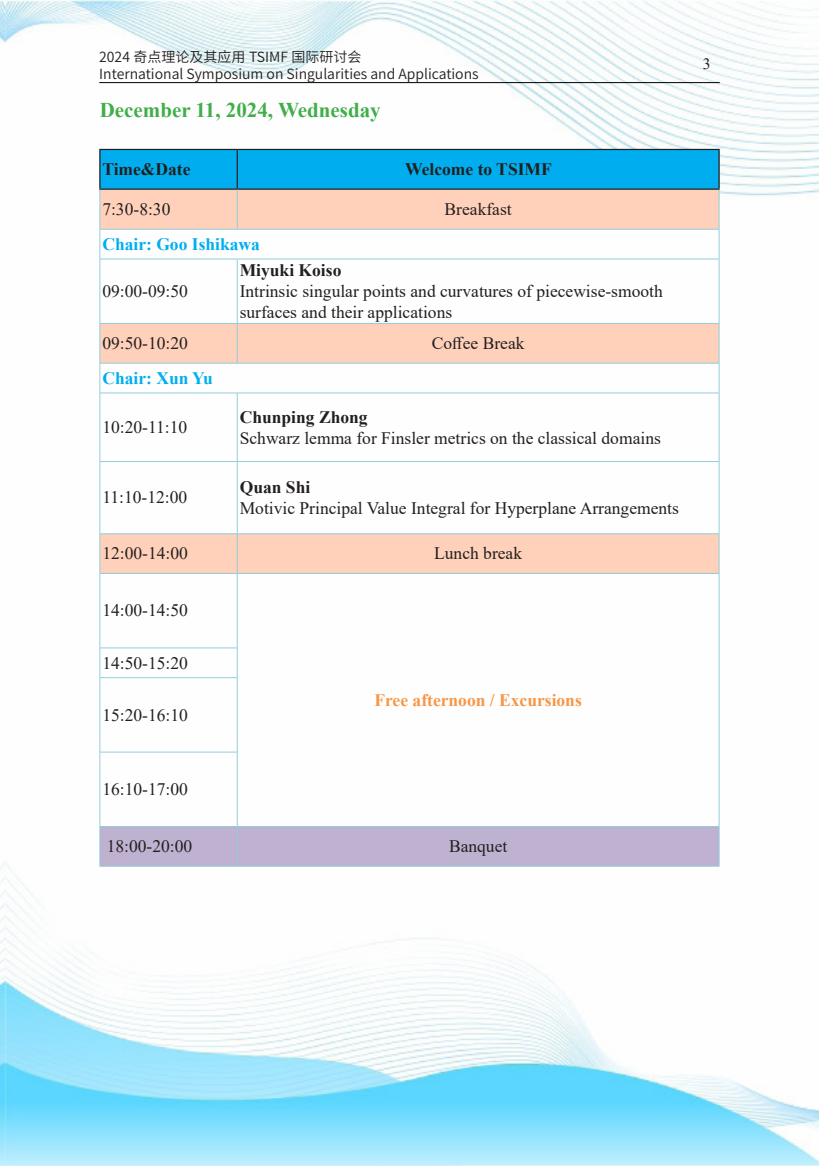
<style>
.page{position:relative;width:819px;height:1166px;background:#fff}
.page>*{position:absolute;margin:0;border:0;box-sizing:border-box;transform-origin:0 0}
.摘要时间{font:700 21px "Times New Roman";color:#40ae49}
.报告人内容{font:17.5px/21px "Times New Roman";color:#231f20}
.报告人内容-2{font:700 17.5px "Times New Roman";color:#231f20}
.报告人内容-3{font:700 17.5px "Times New Roman";color:#00aeef}
.报告人内容-4{font:700 17.5px "Times New Roman";color:#f79646}
.t1{font:15.75px "Times New Roman";color:#231f20}
.t2{font:14px/17.5px "Source Han Sans SC";color:#231f20}
</style>
<div class="page">
<img style="left:0;top:0;width:819px;height:1166px">
<hr style="left:99px;top:82px;width:620px;height:1px;background:#000">
<div style="left:100px;top:150px;width:618px;height:39px;background:#00aeef"></div>
<svg style="left:101px;top:190px;width:617px;height:383px"></svg>
<div style="left:101px;top:827px;width:617px;height:39px;background:#bfb1d0"></div>
<hr style="left:99px;top:149px;width:138px;height:1px;background:#231f20">
<hr style="left:99px;top:150px;width:1px;height:39px;background:#231f20">
<hr style="left:237px;top:149px;width:482px;height:1px;background:#231f20">
<hr style="left:236px;top:150px;width:2px;height:39px;background:#231f20">
<hr style="left:718px;top:150px;width:1px;height:39px;background:#231f20">
<hr style="left:99px;top:189px;width:138px;height:1px;background:#231f20">
<hr style="left:237px;top:189px;width:482px;height:1px;background:#231f20">
<hr style="left:100px;top:190px;width:1px;height:39px;background:#92cddc">
<hr style="left:237px;top:190px;width:1px;height:39px;background:#92cddc">
<hr style="left:718px;top:190px;width:1px;height:39px;background:#92cddc">
<hr style="left:100px;top:229px;width:137px;height:1px;background:#92cddc">
<hr style="left:100px;top:229px;width:1px;height:30px;background:#92cddc">
<hr style="left:237px;top:229px;width:482px;height:1px;background:#92cddc">
<hr style="left:718px;top:229px;width:1px;height:30px;background:#92cddc">
<hr style="left:100px;top:259px;width:137px;height:1px;background:#92cddc">
<hr style="left:100px;top:259px;width:1px;height:64px;background:#92cddc">
<hr style="left:237px;top:259px;width:482px;height:1px;background:#92cddc">
<hr style="left:237px;top:259px;width:1px;height:64px;background:#92cddc">
<hr style="left:718px;top:259px;width:1px;height:64px;background:#92cddc">
<hr style="left:100px;top:323px;width:137px;height:1px;background:#92cddc">
<hr style="left:100px;top:324px;width:1px;height:39px;background:#92cddc">
<hr style="left:237px;top:323px;width:482px;height:1px;background:#92cddc">
<hr style="left:237px;top:324px;width:1px;height:39px;background:#92cddc">
<hr style="left:718px;top:324px;width:1px;height:39px;background:#92cddc">
<hr style="left:100px;top:363px;width:137px;height:1px;background:#92cddc">
<hr style="left:100px;top:363px;width:1px;height:30px;background:#92cddc">
<hr style="left:237px;top:363px;width:482px;height:1px;background:#92cddc">
<hr style="left:718px;top:363px;width:1px;height:30px;background:#92cddc">
<hr style="left:100px;top:393px;width:137px;height:1px;background:#92cddc">
<hr style="left:100px;top:393px;width:1px;height:68px;background:#92cddc">
<hr style="left:237px;top:393px;width:482px;height:1px;background:#92cddc">
<hr style="left:237px;top:393px;width:1px;height:68px;background:#92cddc">
<hr style="left:718px;top:393px;width:1px;height:68px;background:#92cddc">
<hr style="left:100px;top:461px;width:137px;height:1px;background:#92cddc">
<hr style="left:100px;top:462px;width:1px;height:71px;background:#92cddc">
<hr style="left:237px;top:461px;width:482px;height:1px;background:#92cddc">
<hr style="left:237px;top:462px;width:1px;height:71px;background:#92cddc">
<hr style="left:718px;top:462px;width:1px;height:71px;background:#92cddc">
<hr style="left:100px;top:533px;width:137px;height:1px;background:#92cddc">
<hr style="left:100px;top:534px;width:1px;height:39px;background:#92cddc">
<hr style="left:237px;top:533px;width:482px;height:1px;background:#92cddc">
<hr style="left:237px;top:534px;width:1px;height:39px;background:#92cddc">
<hr style="left:718px;top:534px;width:1px;height:39px;background:#92cddc">
<hr style="left:100px;top:573px;width:137px;height:1px;background:#92cddc">
<hr style="left:100px;top:574px;width:1px;height:74px;background:#92cddc">
<hr style="left:237px;top:573px;width:482px;height:1px;background:#92cddc">
<hr style="left:237px;top:574px;width:1px;height:74px;background:#92cddc">
<hr style="left:718px;top:574px;width:1px;height:74px;background:#92cddc">
<hr style="left:100px;top:647px;width:137px;height:1px;background:#92cddc">
<svg style="left:100px;top:648px;width:1px;height:29px"></svg>
<svg style="left:237px;top:648px;width:1px;height:29px"></svg>
<hr style="left:718px;top:648px;width:1px;height:30px;background:#92cddc">
<hr style="left:100px;top:677px;width:137px;height:1px;background:#92cddc">
<hr style="left:100px;top:678px;width:1px;height:74px;background:#92cddc">
<hr style="left:237px;top:678px;width:1px;height:74px;background:#92cddc">
<hr style="left:718px;top:678px;width:1px;height:74px;background:#92cddc">
<hr style="left:100px;top:752px;width:137px;height:1px;background:#92cddc">
<hr style="left:100px;top:752px;width:1px;height:74px;background:#92cddc">
<hr style="left:237px;top:752px;width:1px;height:74px;background:#92cddc">
<hr style="left:718px;top:752px;width:1px;height:74px;background:#92cddc">
<hr style="left:100px;top:826px;width:137px;height:1px;background:#92cddc">
<hr style="left:100px;top:827px;width:1px;height:39px;background:#92cddc">
<hr style="left:237px;top:826px;width:482px;height:1px;background:#92cddc">
<hr style="left:237px;top:827px;width:1px;height:39px;background:#92cddc">
<hr style="left:718px;top:827px;width:1px;height:39px;background:#92cddc">
<hr style="left:100px;top:866px;width:137px;height:1px;background:#92cddc">
<hr style="left:237px;top:866px;width:482px;height:1px;background:#92cddc">
<p class="t2" style="left:99px;top:48px;width:381px">2024 奇点理论及其应用 TSIMF 国际研讨会<br>International Symposium on Singularities and Applications</p>
<p class="t1" style="left:702px;top:53px;width:9px">3</p>
<p class="摘要时间" style="left:100px;top:94px;width:282px">December 11, 2024, Wednesday</p>
<p class="报告人内容-2" style="left:102px;top:157px;width:90px">Time&amp;Date</p>
<p class="报告人内容-2" style="left:405px;top:157px;width:148px">Welcome to TSIMF</p>
<p class="报告人内容" style="left:102px;top:198px;width:70px">7:30-8:30</p>
<p class="报告人内容" style="left:444px;top:198px;width:69px">Breakfast</p>
<p class="报告人内容-3" style="left:102px;top:231px;width:159px">Chair: Goo Ishikawa</p>
<p class="报告人内容" style="left:102px;top:280px;width:87px">09:00-09:50</p>
<p class="报告人内容-2" style="left:240px;top:258px;width:103px">Miyuki Koiso</p>
<p class="报告人内容" style="left:240px;top:280px;width:424px">Intrinsic singular points and curvatures of piecewise-smooth surfaces and their applications</p>
<p class="报告人内容" style="left:102px;top:332px;width:87px">09:50-10:20</p>
<p class="报告人内容" style="left:432px;top:332px;width:94px">Coffee Break</p>
<p class="报告人内容-3" style="left:102px;top:365px;width:112px">Chair: Xun Yu</p>
<p class="报告人内容" style="left:102px;top:416px;width:86px">10:20-11:10</p>
<p class="报告人内容-2" style="left:240px;top:404px;width:129px">Chunping Zhong</p>
<p class="报告人内容" style="left:240px;top:427px;width:422px">Schwarz lemma for Finsler metrics on the classical domains</p>
<p class="报告人内容" style="left:102px;top:486px;width:86px">11:10-12:00</p>
<p class="报告人内容-2" style="left:240px;top:474px;width:72px">Quan Shi</p>
<p class="报告人内容" style="left:240px;top:497px;width:440px">Motivic Principal Value Integral for Hyperplane Arrangements</p>
<p class="报告人内容" style="left:102px;top:542px;width:87px">12:00-14:00</p>
<p class="报告人内容" style="left:434px;top:542px;width:89px">Lunch break</p>
<p class="报告人内容" style="left:102px;top:599px;width:87px">14:00-14:50</p>
<p class="报告人内容" style="left:102px;top:652px;width:87px">14:50-15:20</p>
<p class="报告人内容" style="left:102px;top:704px;width:87px">15:20-16:10</p>
<p class="报告人内容" style="left:102px;top:778px;width:87px">16:10-17:00</p>
<p class="报告人内容-4" style="left:374px;top:687px;width:209px">Free afternoon / Excursions</p>
<p class="报告人内容" style="left:107px;top:835px;width:87px">18:00-20:00</p>
<p class="报告人内容" style="left:449px;top:835px;width:60px">Banquet</p>
</div>
